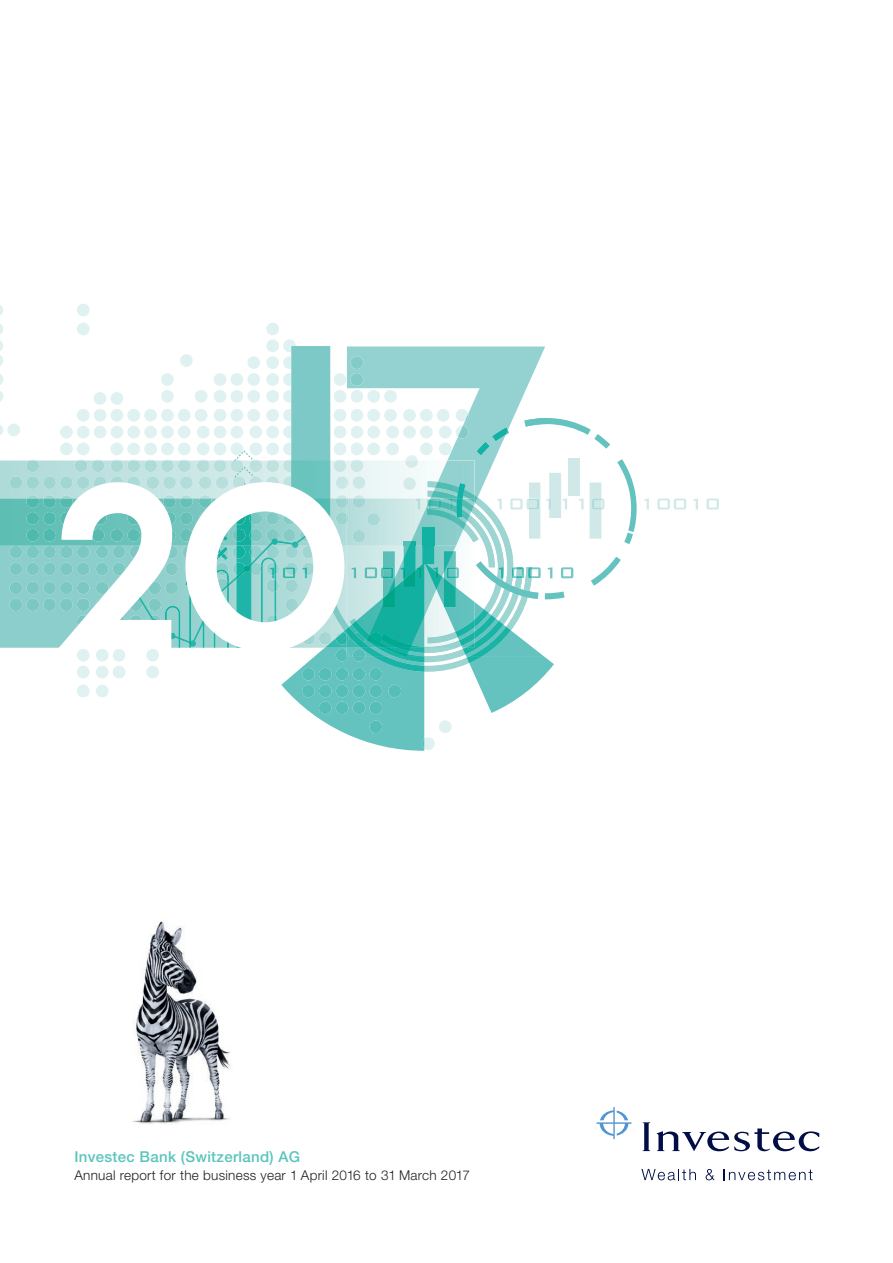
<style>
.page{position:relative;width:893px;height:1263px;background:#fff}
.page>*{position:absolute;margin:0;border:0;box-sizing:border-box;transform-origin:0 0}
.t1{font:450px "Gill Sans Alt One WGL";color:#94d2d1}
.t2{font:500 15px "Helvetica Neue LT Std";letter-spacing:.02em;color:#5ac4bd}
.t3{font:300 13.5px "Helvetica Neue LT Std";letter-spacing:.02em;color:#231f20}
</style>
<div class="page">
<svg style="left:0;top:304px;width:296px;height:156px"></svg>
<img style="left:0;top:546px;width:43px;height:102px">
<img style="left:10px;top:546px;width:33px;height:29px">
<img style="left:0;top:460px;width:43px;height:38px">
<img style="left:26px;top:460px;width:17px;height:29px">
<img style="left:0;top:498px;width:43px;height:48px">
<img style="left:26px;top:498px;width:17px;height:44px">
<svg style="left:43px;top:346px;width:676px;height:405px"></svg>
<img style="left:132px;top:921px;width:98px;height:203px">
<svg style="left:643px;top:1122px;width:176px;height:29px"></svg>
<svg style="left:597px;top:1107px;width:34px;height:32px"></svg>
<svg style="left:641px;top:1169px;width:55px;height:11px"></svg>
<svg style="left:706px;top:1169px;width:9px;height:11px"></svg>
<svg style="left:724px;top:1169px;width:88px;height:11px"></svg>
<h1 class="t1" style="left:325px;top:192px;width:226px">7</h1>
<p class="t2" style="left:74px;top:1148px;width:227px">Investec Bank (Switzerland) AG</p>
<p class="t3" style="left:74px;top:1167px;width:397px">Annual report for the business year 1 April 2016 to 31 March 2017</p>
</div>
